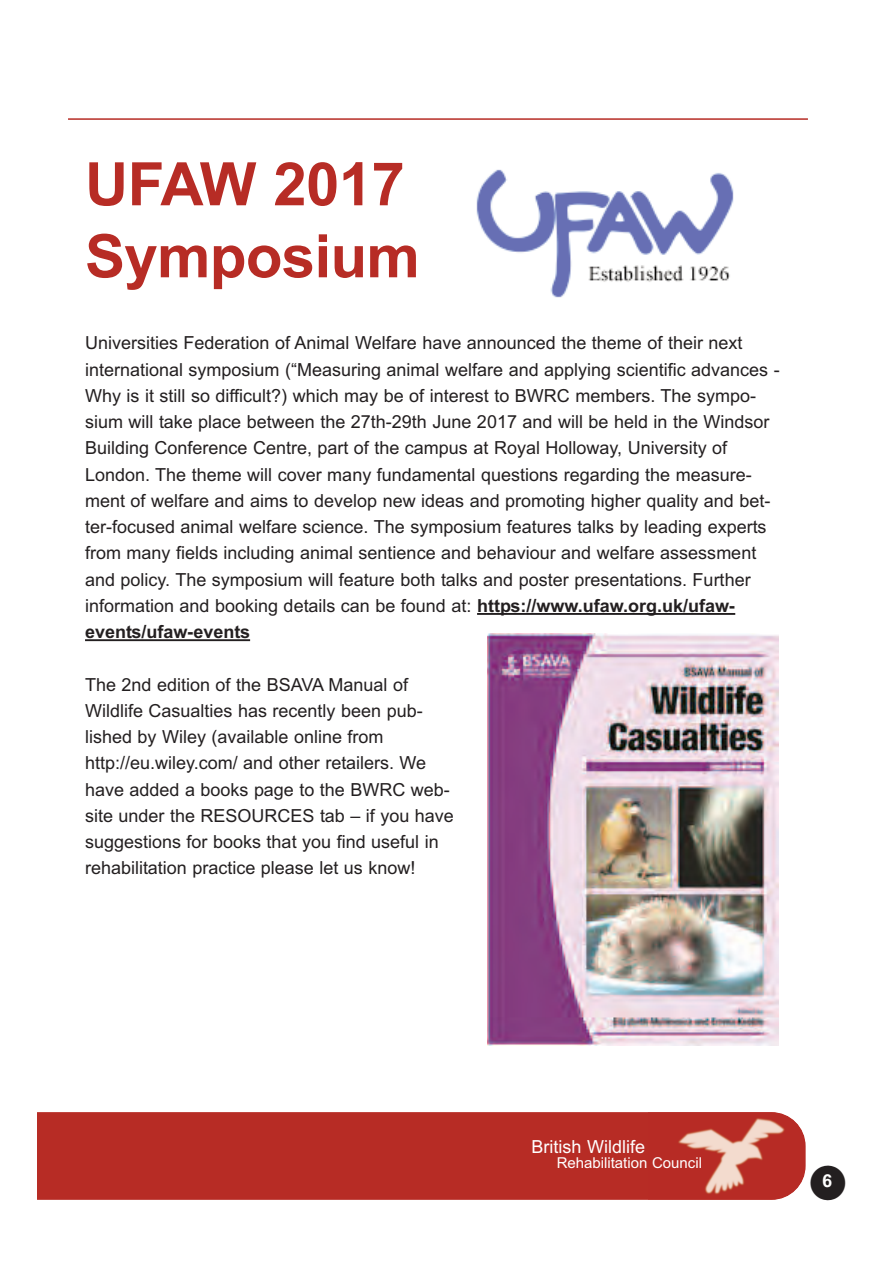
<style>
.page{position:relative;width:893px;height:1263px;background:#fff}
.page>*{position:absolute;margin:0;border:0;box-sizing:border-box;transform-origin:0 0}
.t1{font:700 60px/72px "Arial";letter-spacing:-.01em;color:#b72c25}
.t2{font:18px/26.2px "Arial";color:#231f20}
.t3{font:18px "Arial";color:#fff}
.t4{font:15px "Arial";color:#fff}
.s1{font-weight:700}
</style>
<div class="page">
<hr style="left:68px;top:118px;width:740px;height:2px;background:#b72c25">
<div style="left:4px;top:1112px;width:802px;height:88px;background:#b72c25;border-radius:34px"></div>
<img style="left:649px;top:1112px;width:157px;height:88px">
<div style="left:0;top:1063px;width:37px;height:187px;background:#fff"></div>
<hr style="left:477px;top:613px;width:258px;height:2px;background:#231f20">
<hr style="left:85px;top:639px;width:165px;height:2px;background:#231f20">
<img style="left:476px;top:169px;width:258px;height:129px">
<img style="left:487px;top:633px;width:291px;height:412px">
<h1 class="t1" style="left:85px;top:149px;width:336px">UFAW 2017<br>Symposium</h1>
<p class="t2" style="left:85px;top:330px;width:696px">Universities Federation of Animal Welfare have announced the theme of their next international symposium (“Measuring animal welfare and applying scientific advances - Why is it still so difficult?) which may be of interest to BWRC members. The sympo&shy;sium will take place between the 27th-29th June 2017 and will be held in the Windsor Building Conference Centre, part of the campus at Royal Holloway, University of London. The theme will cover many fundamental questions regarding the measure&shy;ment of welfare and aims to develop new ideas and promoting higher quality and bet&shy;ter-focused animal welfare science. The symposium features talks by leading experts from many fields including animal sentience and behaviour and welfare assessment and policy. The symposium will feature both talks and poster presentations. Further information and booking details can be found at: <span class="s1">https://www.ufaw.org.uk/ufaw&shy;events/ufaw-events</span></p>
<p class="t2" style="left:85px;top:671px;width:370px">The 2nd edition of the BSAVA Manual of Wildlife Casualties has recently been pub&shy;lished by Wiley (available online from http://eu.wiley.com/ and other retailers. We have added a books page to the BWRC web&shy;site under the RESOURCES tab – if you have suggestions for books that you find useful in rehabilitation practice please let us know!</p>
<p class="t3" style="left:531px;top:1136px;width:115px">British Wildlife</p>
<p class="t4" style="left:557px;top:1154px;width:147px">Rehabilitation Council</p>
</div>
